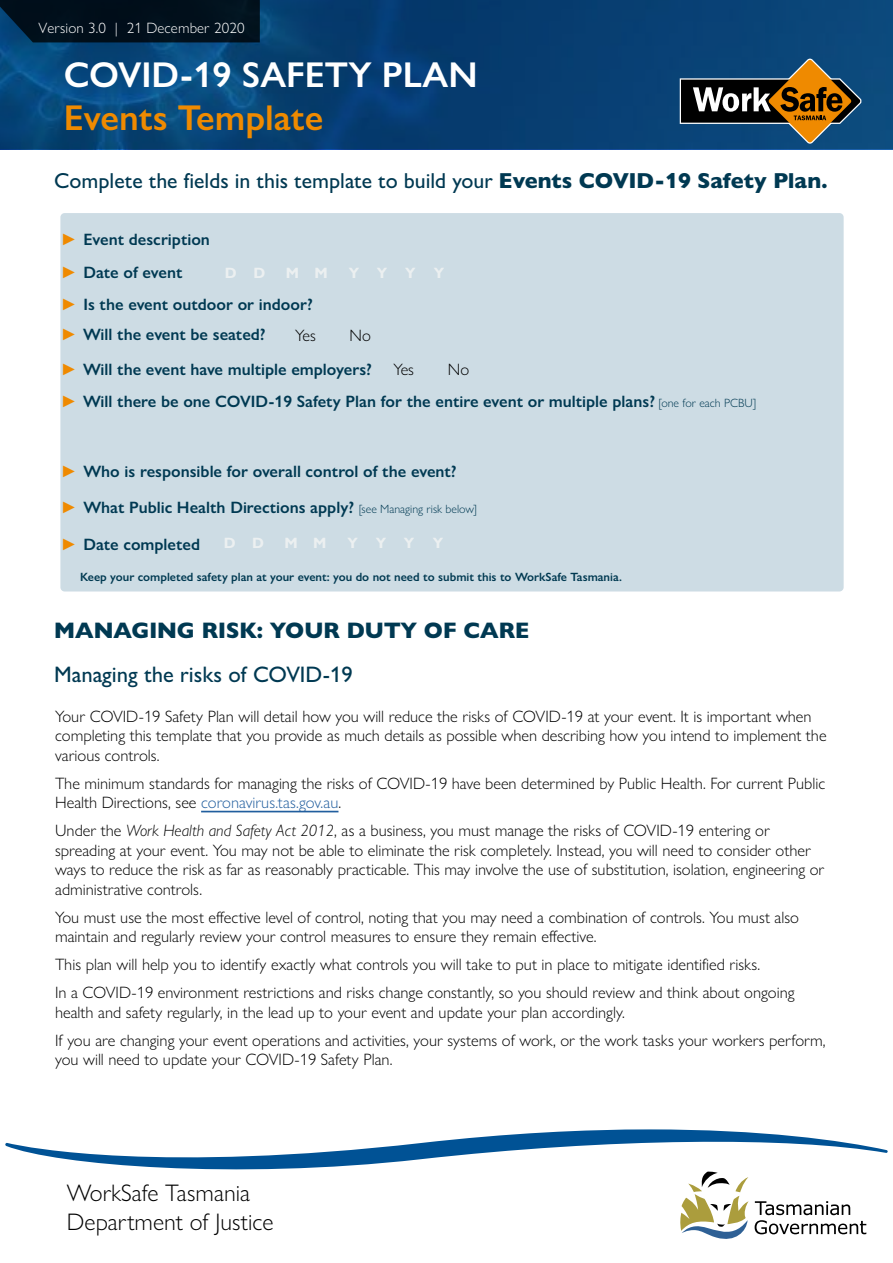
<style>
.page{position:relative;width:893px;height:1263px;background:#fff}
.page>*{position:absolute;margin:0;border:0;box-sizing:border-box;transform-origin:0 0}
.t1{font:600 36px "Gill Sans Nova";color:#fff}
.t2{font:600 36px "Gill Sans Nova";color:#ef8a00}
.t3{font:300 24px/28.8px "Gill Sans Nova";color:#000}
.t4{font:800 22.5px "Gill Sans Nova";color:#003952}
.t5{font:500 22.5px "Gill Sans Nova";color:#003952}
.t6{font:500 21.75px "Gill Sans Nova";color:#003952}
.t7{font:300 16.5px/19.5px "Gill Sans Nova";color:#000}
.t8{font:600 16.5px "Gill Sans Nova";color:#003952}
.t9{font:300 15px "Gill Sans Nova";letter-spacing:.01em;color:#fff}
.t10{font:700 15px "Gill Sans Nova";letter-spacing:1.18em;color:#ecf0f1}
.t11{font:600 12px "Gill Sans Nova";color:#003951}
.s1{font-weight:800}
.s2{font-weight:500;color:#ef8a00}
.s3{font-weight:300;font-size:12px}
.s4{color:#215e9e}
.s5{font-style:italic}
</style>
<div class="page">
<svg style="left:0;top:0;width:893px;height:149px;background:#074175"></svg>
<svg style="left:5px;top:1129px;width:883px;height:110px"></svg>
<hr style="left:201px;top:811px;width:137px;height:1px;background:#215e9e">
<svg style="left:679px;top:58px;width:183px;height:87px;background:#464f4f"></svg>
<div style="left:0;top:0;width:260px;height:42px;background:#010f1b"></div>
<div style="left:60px;top:213px;width:784px;height:378px;background:#cddce4;border-radius:4px"></div>
<p class="t9" style="left:39px;top:19px;width:208px">Version 3.0 | 21 December 2020</p>
<h1 class="t1" style="left:64px;top:52px;width:415px">COVID-19 SAFETY PLAN</h1>
<h1 class="t2" style="left:64px;top:96px;width:261px">Events Template</h1>
<h3 class="t6" style="left:54px;top:167px;width:775px">Complete the fields in this template to build your <span class="s1">Events COVID-19 Safety Plan.</span></h3>
<p class="t8" style="left:61px;top:229px;width:151px"><span class="s2">►</span> Event description</p>
<p class="t8" style="left:61px;top:262px;width:123px"><span class="s2">►</span> Date of event</p>
<p class="t10" style="left:225px;top:263px;width:42px">D D</p>
<p class="t10" style="left:286px;top:263px;width:43px">M M</p>
<p class="t10" style="left:349px;top:263px;width:97px">YYYY</p>
<p class="t8" style="left:61px;top:294px;width:253px"><span class="s2">►</span> Is the event outdoor or indoor?</p>
<p class="t8" style="left:61px;top:324px;width:206px"><span class="s2">►</span> Will the event be seated?</p>
<p class="t7" style="left:295px;top:326px;width:22px">Yes</p>
<p class="t7" style="left:350px;top:326px;width:23px">No</p>
<p class="t8" style="left:61px;top:360px;width:313px"><span class="s2">►</span> Will the event have multiple employers?</p>
<p class="t7" style="left:393px;top:360px;width:22px">Yes</p>
<p class="t7" style="left:448px;top:360px;width:23px">No</p>
<p class="t8" style="left:61px;top:391px;width:697px"><span class="s2">►</span> Will there be one COVID-19 Safety Plan for the entire event or multiple plans? <span class="s3">[one for each PCBU]</span></p>
<p class="t8" style="left:61px;top:461px;width:397px"><span class="s2">►</span> Who is responsible for overall control of the event?</p>
<p class="t8" style="left:61px;top:497px;width:418px"><span class="s2">►</span> What Public Health Directions apply? <span class="s3">[see Managing risk below]</span></p>
<p class="t8" style="left:61px;top:535px;width:141px"><span class="s2">►</span> Date completed</p>
<p class="t10" style="left:224px;top:533px;width:42px">D D</p>
<p class="t10" style="left:285px;top:533px;width:43px">M M</p>
<p class="t10" style="left:348px;top:533px;width:97px">YYYY</p>
<p class="t11" style="left:80px;top:569px;width:543px">Keep your completed safety plan at your event: you do not need to submit this to WorkSafe Tasmania.</p>
<h3 class="t4" style="left:54px;top:617px;width:477px">MANAGING RISK: YOUR DUTY OF CARE</h3>
<h3 class="t5" style="left:54px;top:661px;width:300px">Managing the risks of COVID-19</h3>
<p class="t7" style="left:55px;top:706px;width:773px">Your COVID-19 Safety Plan will detail how you will reduce the risks of COVID-19 at your event. It is important when completing this template that you provide as much details as possible when describing how you intend to implement the various controls.</p>
<p class="t7" style="left:55px;top:773px;width:772px">The minimum standards for managing the risks of COVID-19 have been determined by Public Health. For current Public<br>Health Directions, see <span class="s4">coronavirus.tas.gov.au</span>.</p>
<p class="t7" style="left:55px;top:821px;width:771px">Under the <span class="s5">Work Health and Safety Act 2012</span>, as a business, you must manage the risks of COVID-19 entering or spreading at your event. You may not be able to eliminate the risk completely. Instead, you will need to consider other ways to reduce the risk as far as reasonably practicable. This may involve the use of substitution, isolation, engineering or administrative controls.</p>
<p class="t7" style="left:55px;top:907px;width:745px">You must use the most effective level of control, noting that you may need a combination of controls. You must also maintain and regularly review your control measures to ensure they remain effective.</p>
<p class="t7" style="left:55px;top:950px;width:741px;line-height:28px">This plan will help you to identify exactly what controls you will take to put in place to mitigate identified risks.<br>In a COVID-19 environment restrictions and risks change constantly, so you should review and think about ongoing</p>
<p class="t7" style="left:55px;top:998px;width:772px;line-height:28px">health and safety regularly, in the lead up to your event and update your plan accordingly.<br>If you are changing your event operations and activities, your systems of work, or the work tasks your workers perform,</p>
<p class="t7" style="left:55px;top:1050px;width:339px">you will need to update your COVID-19 Safety Plan.</p>
<h2 class="t3" style="left:67px;top:1178px;width:208px">WorkSafe Tasmania<br>Department of Justice</h2>
</div>
